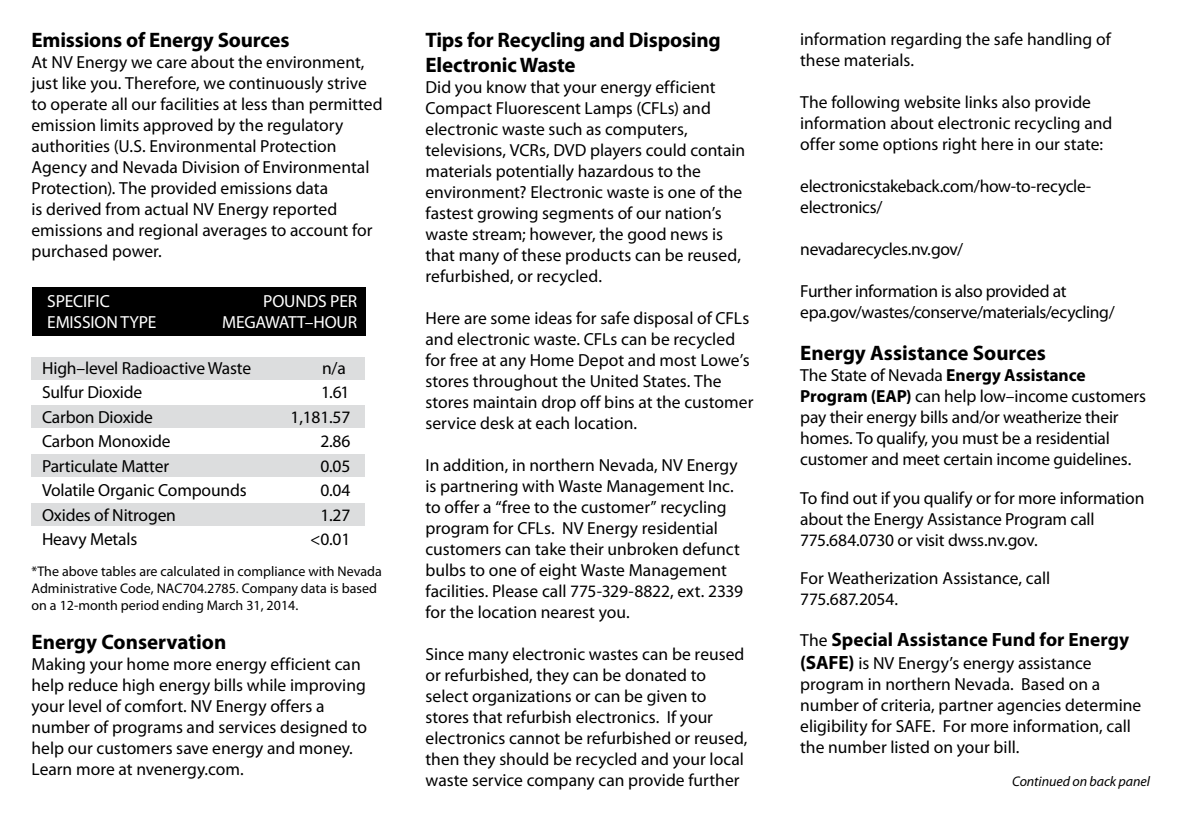
<style>
.page{position:relative;width:1182px;height:819px;background:#fff}
.page>*{position:absolute;margin:0;border:0;box-sizing:border-box;transform-origin:0 0}
.t1{font:700 21px/25.2px "Myriad Pro";letter-spacing:-.01em;color:#000}
.t2{font:700 19.25px "Myriad Pro";color:#000}
.t3{font:17.5px/21px "Myriad Pro";color:#000}
.t4{font:17.5px/21px "Myriad Pro";letter-spacing:-.02em;color:#000}
.t5{font:17.5px "Myriad Pro";letter-spacing:-.01em;color:#fff}
.t6{font:14px/16.8px "Myriad Pro";color:#000}
.t7{font:italic 14px "Myriad Pro";color:#000}
.s1{font-weight:700}
.s2{font-weight:400;font-size:17.5px}
.s3{font-weight:700;font-size:19.25px}
</style>
<div class="page">
<div style="left:32px;top:357px;width:333px;height:23px;background:#dcddde"></div>
<div style="left:32px;top:405px;width:333px;height:22px;background:#dcddde"></div>
<div style="left:32px;top:455px;width:333px;height:22px;background:#dcddde"></div>
<div style="left:32px;top:503px;width:333px;height:23px;background:#dcddde"></div>
<div style="left:32px;top:287px;width:333px;height:49px;background:#000"></div>
<h4 class="t1" style="left:32px;top:27px;width:259px">Emissions of Energy Sources</h4>
<p class="t3" style="left:32px;top:52px;width:353px">At NV Energy we care about the environment, just like you. Therefore, we continuously strive to operate all our facilities at less than permitted emission limits approved by the regulatory authorities (U.S. Environmental Protection Agency and Nevada Division of Environmental Protection). The provided emissions data<br>is derived from actual NV Energy reported emissions and regional averages to account for purchased power.</p>
<p class="t5" style="left:47px;top:290px;width:64px">SPECIFIC</p>
<p class="t5" style="left:263px;top:290px;width:95px">POUNDS PER</p>
<p class="t5" style="left:47px;top:311px;width:111px">EMISSION TYPE</p>
<p class="t5" style="left:222px;top:311px;width:136px">MEGAWATT–HOUR</p>
<p class="t3" style="left:42px;top:357px;width:211px">High–level Radioactive Waste</p>
<p class="t3" style="left:322px;top:357px;width:25px">n/a</p>
<p class="t3" style="left:42px;top:381px;width:102px">Sulfur Dioxide</p>
<p class="t3" style="left:321px;top:381px;width:30px">1.61</p>
<p class="t3" style="left:42px;top:406px;width:112px">Carbon Dioxide</p>
<p class="t3" style="left:290px;top:406px;width:61px">1,181.57</p>
<p class="t3" style="left:42px;top:430px;width:130px">Carbon Monoxide</p>
<p class="t3" style="left:320px;top:430px;width:32px">2.86</p>
<p class="t3" style="left:42px;top:455px;width:128px">Particulate Matter</p>
<p class="t3" style="left:320px;top:455px;width:32px">0.05</p>
<p class="t3" style="left:42px;top:479px;width:206px">Volatile Organic Compounds</p>
<p class="t3" style="left:320px;top:479px;width:32px">0.04</p>
<p class="t3" style="left:42px;top:504px;width:135px">Oxides of Nitrogen</p>
<p class="t3" style="left:320px;top:504px;width:32px">1.27</p>
<p class="t3" style="left:42px;top:528px;width:97px">Heavy Metals</p>
<p class="t3" style="left:310px;top:528px;width:42px">&lt;0.01</p>
<p class="t6" style="left:32px;top:563px;width:352px">*The above tables are calculated in compliance with Nevada<br>Administrative Code, NAC704.2785. Company data is based on a 12-month period ending March 31, 2014.</p>
<h4 class="t1" style="left:32px;top:629px;width:196px">Energy Conservation</h4>
<p class="t3" style="left:32px;top:654px;width:337px">Making your home more energy efficient can help reduce high energy bills while improving your level of comfort. NV Energy offers a number of programs and services designed to help our customers save energy and money.<br>Learn more at nvenergy.com.</p>
<h4 class="t1" style="left:425px;top:27px;width:297px">Tips for Recycling and Disposing<br>Electronic Waste</h4>
<p class="t3" style="left:425px;top:77px;width:321px">Did you know that your energy efficient Compact Fluorescent Lamps (CFLs) and electronic waste such as computers, televisions, VCRs, DVD players could contain materials potentially hazardous to the environment? Electronic waste is one of the fastest growing segments of our nation’s waste stream; however, the good news is that many of these products can be reused, refurbished, or recycled.</p>
<p class="t3" style="left:425px;top:308px;width:329px">Here are some ideas for safe disposal of CFLs and electronic waste. CFLs can be recycled for free at any Home Depot and most Lowe’s stores throughout the United States. The stores maintain drop off bins at the customer service desk at each location.</p>
<p class="t3" style="left:425px;top:455px;width:319px">In addition, in northern Nevada, NV Energy is partnering with Waste Management Inc. to offer a “free to the customer” recycling program for CFLs. NV Energy residential customers can take their unbroken defunct bulbs to one of eight Waste Management facilities. Please call 775-329-8822, ext. 2339 for the location nearest you.</p>
<p class="t3" style="left:425px;top:644px;width:323px">Since many electronic wastes can be reused or refurbished, they can be donated to select organizations or can be given to stores that refurbish electronics. If your electronics cannot be refurbished or reused, then they should be recycled and your local waste service company can provide further</p>
<p class="t3" style="left:800px;top:28px;width:312px">information regarding the safe handling of these materials.</p>
<p class="t3" style="left:800px;top:91px;width:313px">The following website links also provide information about electronic recycling and offer some options right here in our state:</p>
<p class="t4" style="left:800px;top:175px;width:292px">electronicstakeback.com/how-to-recycle&shy;electronics/</p>
<p class="t4" style="left:800px;top:238px;width:164px">nevadarecycles.nv.gov/</p>
<p class="t4" style="left:800px;top:280px;width:316px">Further information is also provided at epa.gov/wastes/conserve/materials/ecycling/</p>
<p class="t1" style="left:800px;top:340px;width:247px">Energy Assistance Sources</p>
<p class="t3" style="left:800px;top:365px;width:347px">The State of Nevada <span class="s1">Energy Assistance Program (EAP)</span> can help low–income customers pay their energy bills and/or weatherize their homes. To qualify, you must be a residential customer and meet certain income guidelines.</p>
<p class="t3" style="left:800px;top:487px;width:345px">To find out if you qualify or for more information about the Energy Assistance Program call<br>775.684.0730 or visit dwss.nv.gov.</p>
<p class="t3" style="left:800px;top:568px;width:251px">For Weatherization Assistance, call<br>775.687.2054.</p>
<p class="t2" style="left:800px;top:627px;width:330px"><span class="s2">The</span> Special Assistance Fund for Energy</p>
<p class="t3" style="left:800px;top:652px;width:342px"><span class="s3">(SAFE)</span> is NV Energy’s energy assistance program in northern Nevada. Based on a number of criteria, partner agencies determine eligibility for SAFE. For more information, call the number listed on your bill.</p>
<p class="t7" style="left:1012px;top:773px;width:139px">Continued on back panel</p>
</div>
